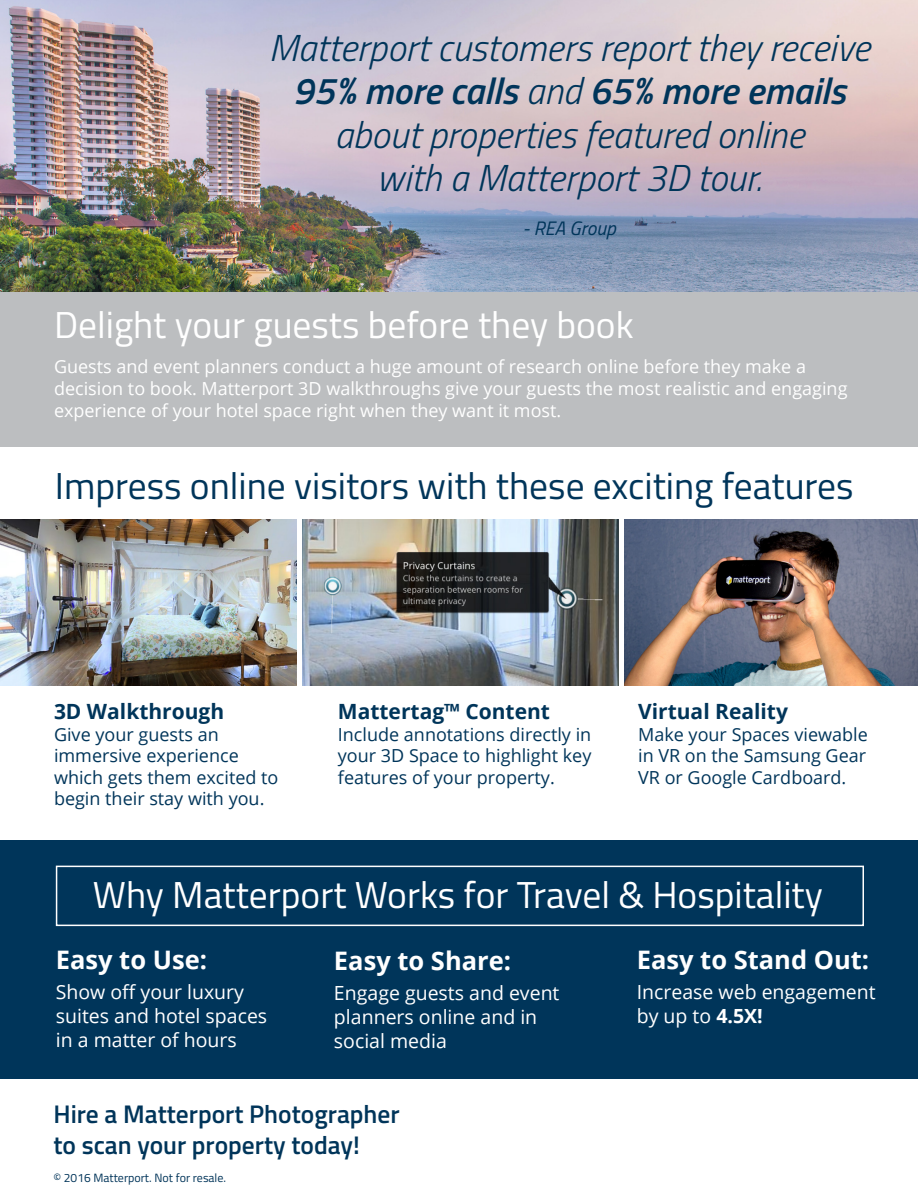
<style>
.page{position:relative;width:918px;height:1188px;background:#fff}
.page>*{position:absolute;margin:0;border:0;box-sizing:border-box;transform-origin:0 0}
.t1{font:italic 300 37.5px/43.5px "Titillium";color:#00355a;text-align:center}
.t2{font:37.5px "Titillium";color:#fff}
.t3{font:37.5px "Titillium";color:#00355a}
.t4{font:600 25.5px/30.6px "Titillium";color:#00355a}
.t5{font:700 25.5px "Open Sans";color:#fff}
.t6{font:700 21px "Open Sans";color:#00355a}
.t7{font:19.5px/24px "Open Sans";color:#fff}
.t8{font:italic 19.5px "Titillium";color:#00355a}
.t9{font:18px/21.6px "Open Sans";color:#00355a;text-align:justify}
.t10{font:18px/21.6px "Open Sans";color:#fff}
.t11{font:12px "Titillium Web";color:#003459}
.s1{font-weight:600}
.s2{color:#00355a}
.s3{font-weight:700}
</style>
<div class="page">
<div style="left:0;top:840px;width:918px;height:238px;background:#00355a"></div>
<div style="left:56px;top:866px;width:808px;height:60px;border:2px solid #fff"></div>
<img style="left:0;top:0;width:918px;height:292px">
<img style="left:0;top:520px;width:918px;height:165px">
<div style="left:619px;top:512px;width:5px;height:263px;background:#fff"></div>
<div style="left:297px;top:512px;width:5px;height:266px;background:#fff"></div>
<div style="left:0;top:292px;width:918px;height:155px;background:#bcbec0"></div>
<h1 class="t1" style="left:269px;top:24px;width:603px">Matterport customers report they receive <span class="s1">95% more calls</span> and <span class="s1">65% more emails </span>about properties featured online<br>with a Matterport 3D tour.</h1>
<p class="t8" style="left:523px;top:213px;width:94px">- REA Group</p>
<h1 class="t2" style="left:54px;top:298px;width:581px">Delight your guests before they book</h1>
<p class="t10" style="left:54px;top:356px;width:795px">Guests and event planners conduct a huge amount of research online before they make a decision to book. Matterport 3D walkthroughs give your guests the most realistic and engaging experience of your hotel space right when they want it most.</p>
<h1 class="t3" style="left:55px;top:459px;width:800px">Impress online visitors with these exciting features</h1>
<p class="t6" style="left:54px;top:697px;width:172px">3D Walkthrough</p>
<p class="t9" style="left:54px;top:723px;width:226px;text-align:left">Give your guests an immersive experience which gets them excited to begin their stay with you.</p>
<p class="t6" style="left:338px;top:697px;width:214px">Mattertag™ Content</p>
<p class="t9" style="left:338px;top:723px;width:255px">Include annotations directly in your 3D Space to highlight key features of your property.</p>
<p class="t6" style="left:638px;top:697px;width:151px">Virtual Reality</p>
<p class="t9" style="left:638px;top:723px;width:231px">Make your Spaces viewable in VR on the Samsung Gear VR or Google Cardboard.</p>
<h1 class="t2" style="left:93px;top:868px;width:732px">Why Matterport Works for Travel &amp; Hospitality</h1>
<h2 class="t5" style="left:56px;top:942px;width:153px">Easy to Use:</h2>
<p class="t7" style="left:56px;top:980px;width:213px">Show off your luxury suites and hotel spaces in a matter of hours<span class="s2">.</span></p>
<h2 class="t5" style="left:637px;top:942px;width:234px">Easy to Stand Out:</h2>
<p class="t7" style="left:637px;top:980px;width:240px">Increase web engagement by up to <span class="s3">4.5X!</span></p>
<h2 class="t5" style="left:334px;top:943px;width:179px">Easy to Share:</h2>
<p class="t7" style="left:334px;top:980px;width:227px">Engage guests and event planners online and in social media</p>
<h2 class="t4" style="left:53px;top:1098px;width:348px">Hire a Matterport Photographer to scan your property today!</h2>
<p class="t11" style="left:54px;top:1169px;width:174px">© 2016 Matterport. Not for resale.</p>
</div>
